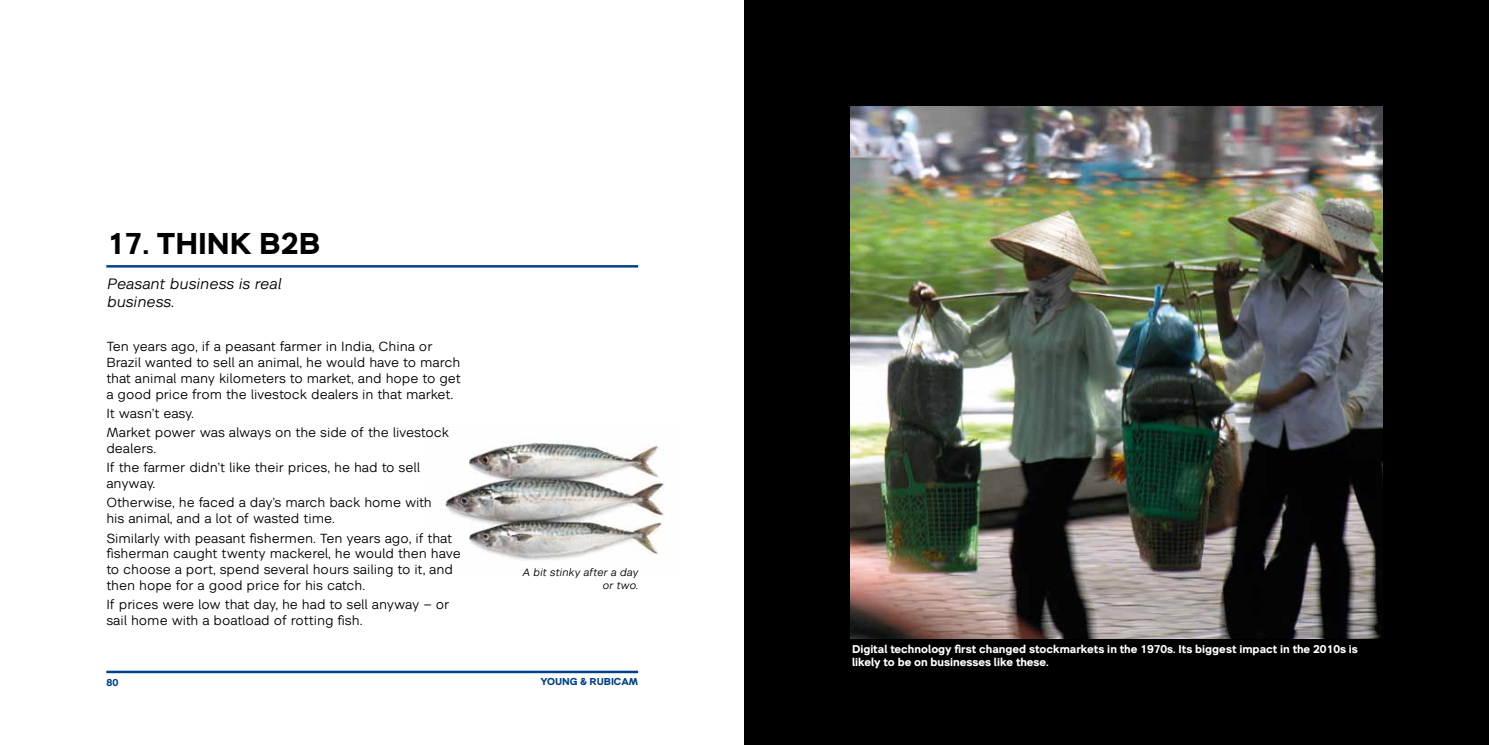
<style>
.page{position:relative;width:1489px;height:745px;background:#fff}
.page>*{position:absolute;margin:0;border:0;box-sizing:border-box;transform-origin:0 0}
.t1{font:700 30px "YR Two";color:#000}
.t2{font:italic 15px/18px "YR Two";color:#000}
.t3{font:13.12px/15.8px "YR Two";color:#000}
.t4{font:700 11.25px/13.5px "YR Two";color:#fff}
.t5{font:italic 10.62px/12.8px "YR Two";color:#000;text-align:right}
.t6{font:700 10px "YR Two";color:#004289}
</style>
<div class="page">
<hr style="left:106px;top:670px;width:532px;height:2px;background:#004289">
<div style="left:744px;top:0;width:744px;height:744px;background:#000"></div>
<img style="left:850px;top:106px;width:532px;height:532px">
<img style="left:445px;top:440px;width:219px;height:120px">
<hr style="left:106px;top:265px;width:532px;height:2px;background:#004289">
<h1 class="t1" style="left:106px;top:225px;width:215px">17. THINK B2B</h1>
<p class="t2" style="left:106px;top:274px;width:176px">Peasant business is real business.</p>
<p class="t3" style="left:106px;top:338px;width:356px">Ten years ago, if a peasant farmer in India, China or Brazil wanted to sell an animal, he would have to march that animal many kilometers to market, and hope to get a good price from the livestock dealers in that market.</p>
<p class="t3" style="left:106px;top:403px;width:344px;line-height:19.2px">It wasn’t easy.<br>Market power was always on the side of the livestock</p>
<p class="t3" style="left:106px;top:438px;width:315px;line-height:19.2px">dealers.<br>If the farmer didn’t like their prices, he had to sell</p>
<p class="t3" style="left:106px;top:473px;width:327px;line-height:19.2px">anyway.<br>Otherwise, he faced a day’s march back home with</p>
<p class="t3" style="left:106px;top:508px;width:347px;line-height:19.2px">his animal, and a lot of wasted time.<br>Similarly with peasant fishermen. Ten years ago, if that</p>
<p class="t3" style="left:106px;top:545px;width:356px">fisherman caught twenty mackerel, he would then have to choose a port, spend several hours sailing to it, and then hope for a good price for his catch.</p>
<p class="t3" style="left:106px;top:596px;width:344px">If prices were low that day, he had to sell anyway – or sail home with a boatload of rotting fish.</p>
<p class="t5" style="left:522px;top:565px;width:117px">A bit stinky after a day or two.</p>
<p class="t6" style="left:106px;top:675px;width:14px">80</p>
<p class="t6" style="left:540px;top:675px;width:99px">YOUNG &amp; RUBICAM</p>
<p class="t4" style="left:852px;top:641px;width:507px">Digital technology first changed stockmarkets in the 1970s. Its biggest impact in the 2010s is likely to be on businesses like these.</p>
</div>
